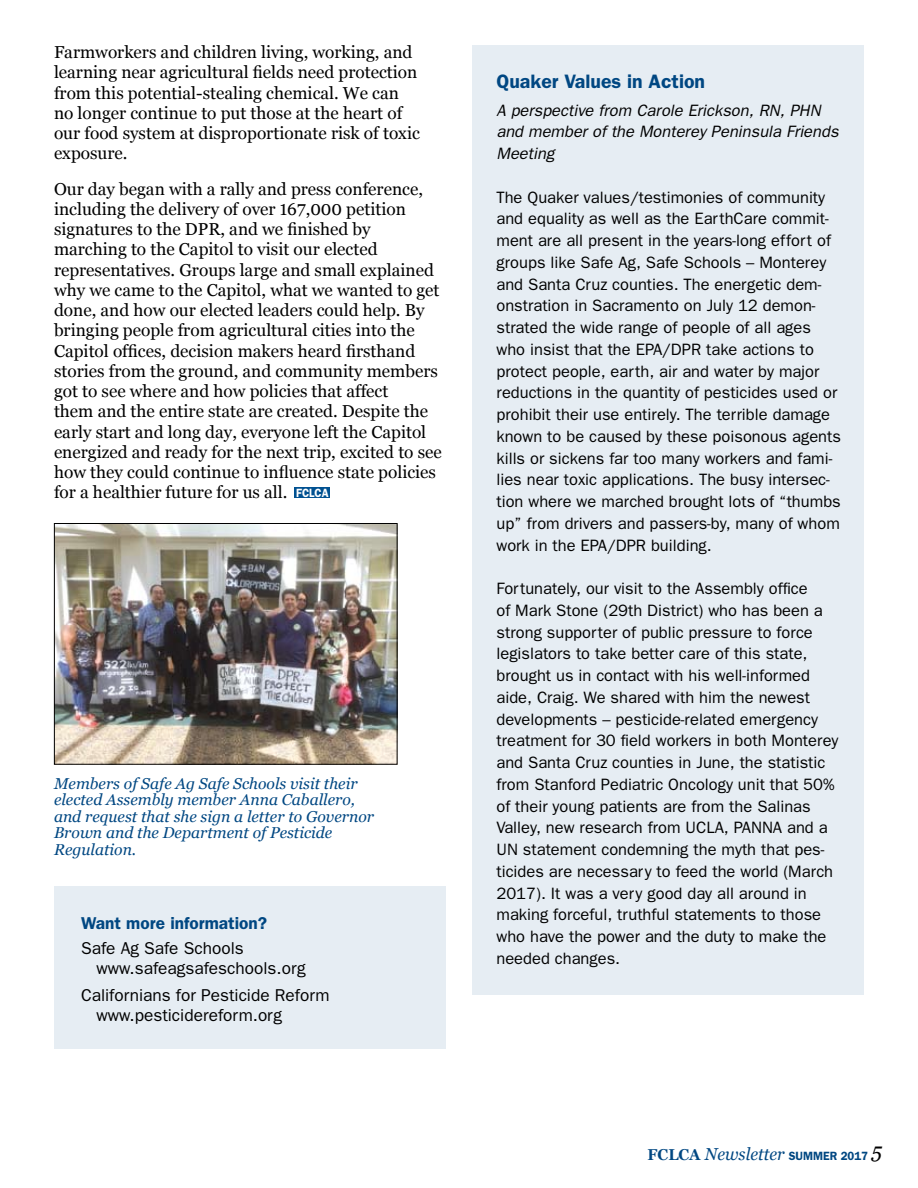
<style>
.page{position:relative;width:918px;height:1188px;background:#fff}
.page>*{position:absolute;margin:0;border:0;box-sizing:border-box;transform-origin:0 0}
.t1{font:600 19.5px "Franklin Gothic";color:#004782}
.t2{font:17.25px/20.2px "Georgia";color:#000}
.t3{font:17.25px/20.2px "Franklin Gothic";color:#000}
.t4{font:italic 17.25px "Georgia";color:#004782;scale:.95 1}
.t5{font:600 17.25px "Franklin Gothic";color:#004782}
.t6{font:16.5px/21.8px "Franklin Gothic";color:#000}
.t7{font:italic 16.5px/21.8px "Franklin Gothic";color:#000}
.t8{font:italic 15.75px/16.5px "Georgia";color:#004782}
.t9{font:600 12px "Franklin Gothic";color:#fff;scale:.9 1}
.s1{font-weight:700;font-style:normal;font-size:15.75px}
.s2{font-family:"Franklin Gothic";font-weight:600;font-style:normal;font-size:12px}
.s3{font-size:21px;color:#000}
</style>
<div class="page">
<div style="left:54px;top:886px;width:392px;height:162px;background:#e6edf3"></div>
<div style="left:472px;top:45px;width:392px;height:949px;background:#e6edf3"></div>
<div style="left:294px;top:488px;width:36px;height:10px;background:#005191"></div>
<img style="left:56px;top:525px;width:340px;height:238px">
<div style="left:54px;top:523px;width:344px;height:242px;border:1px solid #000"></div>
<p class="t2" style="left:54px;top:42px;width:367px">Farmworkers and children living, working, and learning near agricultural fields need protection from this potential-stealing chemical. We can no longer continue to put those at the heart of our food system at disproportionate risk of toxic exposure.</p>
<p class="t2" style="left:54px;top:178px;width:389px">Our day began with a rally and press conference, including the delivery of over 167,000 petition signatures to the DPR, and we finished by marching to the Capitol to visit our elected representatives. Groups large and small explained why we came to the Capitol, what we wanted to get done, and how our elected leaders could help. By bringing people from agricultural cities into the Capitol offices, decision makers heard firsthand stories from the ground, and community members got to see where and how policies that affect<br>them and the entire state are created. Despite the early start and long day, everyone left the Capitol energized and ready for the next trip, excited to see how they could continue to influence state policies for a healthier future for us all.</p>
<p class="t9" style="left:296px;top:486px;width:38px">FCLCA</p>
<p class="t8" style="left:54px;top:775px;width:322px">Members of Safe Ag Safe Schools visit their elected Assembly member Anna Caballero, and request that she sign a letter to Governor Brown and the Department of Pesticide Regulation.</p>
<p class="t5" style="left:81px;top:912px;width:188px">Want more information?</p>
<p class="t3" style="left:97px;top:938px;width:211px;text-indent:-16px">Safe Ag Safe Schools www.safeagsafeschools.org</p>
<p class="t3" style="left:97px;top:984px;width:235px;text-indent:-16px">Californians for Pesticide Reform www.pesticidereform.org</p>
<p class="t1" style="left:496px;top:70px;width:210px">Quaker Values in Action</p>
<p class="t7" style="left:496px;top:99px;width:344px">A perspective from Carole Erickson, RN, PHN and member of the Monterey Peninsula Friends<br>Meeting</p>
<p class="t6" style="left:496px;top:186px;width:346px">The Quaker values/testimonies of community and equality as well as the EarthCare commit&shy;ment are all present in the years-long effort of groups like Safe Ag, Safe Schools – Monterey and Santa Cruz counties. The energetic dem&shy;onstration in Sacramento on July 12 demon&shy;strated the wide range of people of all ages who insist that the EPA/DPR take actions to protect people, earth, air and water by major reductions in the quantity of pesticides used or prohibit their use entirely. The terrible damage known to be caused by these poisonous agents kills or sickens far too many workers and fami&shy;lies near toxic applications. The busy intersec&shy;tion where we marched brought lots of “thumbs up” from drivers and passers-by, many of whom work in the EPA/DPR building.</p>
<p class="t6" style="left:496px;top:577px;width:344px">Fortunately, our visit to the Assembly office<br>of Mark Stone (29th District) who has been a strong supporter of public pressure to force legislators to take better care of this state, brought us in contact with his well-informed aide, Craig. We shared with him the newest developments – pesticide-related emergency treatment for 30 field workers in both Monterey and Santa Cruz counties in June, the statistic from Stanford Pediatric Oncology unit that 50% of their young patients are from the Salinas Valley, new research from UCLA, PANNA and a UN statement condemning the myth that pes&shy;ticides are necessary to feed the world (March 2017). It was a very good day all around in making forceful, truthful statements to those who have the power and the duty to make the needed changes.</p>
<p class="t4" style="left:648px;top:1144px;width:248px"><span class="s1">FCLCA</span> Newsletter <span class="s2">SUMMER 2017</span> <span class="s3">5</span></p>
</div>
